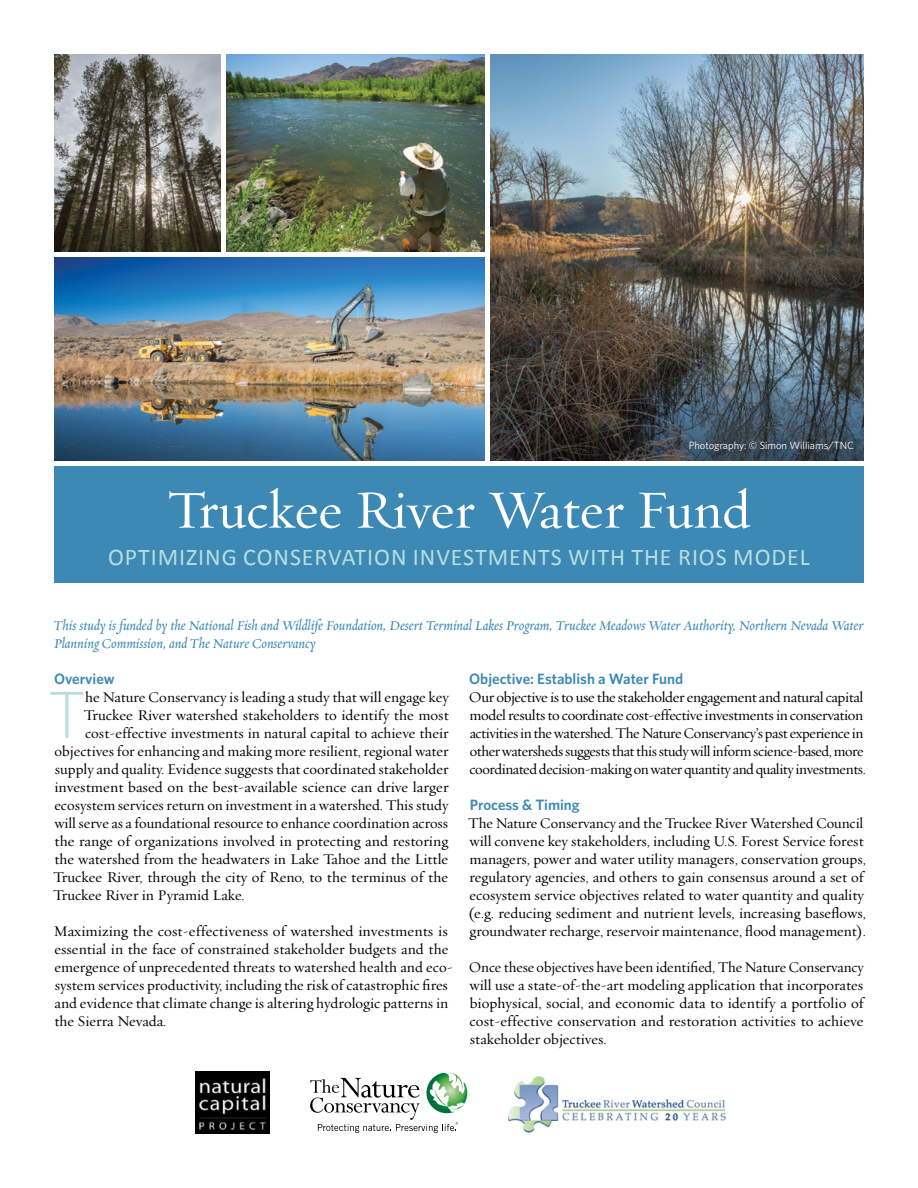
<style>
.page{position:relative;width:918px;height:1188px;background:#fff}
.page>*{position:absolute;margin:0;border:0;box-sizing:border-box;transform-origin:0 0}
.text{font:300 66.9px "Whitney";color:#b8dedf}
.t1{font:54px "Oakleaf";color:#fff}
.t2{font:24px "Calibri";letter-spacing:.04em;color:#b8dedf}
.text-2{font:15px/18px "Oakleaf";color:#000}
.text-3{font:15px/18px "Oakleaf";letter-spacing:-.03em;color:#000}
.text-4{font:italic 15px/18px "Oakleaf";color:#3b89b4}
.head1{font:600 15px "Whitney";color:#3b89b4}
.text-5{font:10.5px "Whitney";color:#fff}
</style>
<div class="page">
<svg style="left:310px;top:1072px;width:157px;height:61px"></svg>
<img style="left:508px;top:1076px;width:218px;height:57px">
<img style="left:196px;top:1072px;width:74px;height:62px">
<img style="left:54px;top:257px;width:431px;height:204px">
<img style="left:54px;top:54px;width:166px;height:197px">
<img style="left:226px;top:54px;width:259px;height:197px">
<img style="left:491px;top:54px;width:373px;height:407px">
<div style="left:54px;top:467px;width:810px;height:116px;background:#3b89b4"></div>
<p class="text-5" style="left:689px;top:439px;width:167px">Photography: © Simon Williams/TNC</p>
<p class="t1" style="left:167px;top:476px;width:585px">Truckee River Water Fund</p>
<p class="t2" style="left:108px;top:542px;width:703px">OPTIMIZING CONSERVATION INVESTMENTS WITH THE RIOS MODEL</p>
<p class="text-4" style="left:54px;top:616px;width:811px">This study is funded by the National Fish and Wildlife Foundation, Desert Terminal Lakes Program, Truckee Meadows Water Authority, Northern Nevada Water<br>Planning Commission, and The Nature Conservancy</p>
<p class="head1" style="left:54px;top:669px;width:62px">Overview</p>
<p class="text" style="left:48px;top:670px;width:39px">T</p>
<p class="text-2" style="left:85px;top:688px;width:365px">he Nature Conservancy is leading a study that will engage key</p>
<p class="head1" style="left:469px;top:669px;width:215px">Objective: Establish a Water Fund</p>
<p class="text-3" style="left:469px;top:688px;width:398px">Our objective is to use the stakeholder engagement and natural capital model results to coordinate cost-effective investments in conservation activities in the watershed. The Nature Conservancy’s past experience in other watersheds suggests that this study will inform science-based, more coordinated decision-making on water quantity and quality investments.</p>
<p class="head1" style="left:470px;top:795px;width:111px">Process &amp; Timing</p>
<p class="text-2" style="left:468px;top:814px;width:399px">The Nature Conservancy and the Truckee River Watershed Council will convene key stakeholders, including U.S. Forest Service forest managers, power and water utility managers, conservation groups, regulatory agencies, and others to gain consensus around a set of ecosystem service objectives related to water quantity and quality (e.g. reducing sediment and nutrient levels, increasing baseflows, groundwater recharge, reservoir maintenance, flood management).</p>
<p class="text-2" style="left:469px;top:958px;width:396px;text-align:justify">Once these objectives have been identified, The Nature Conservancy will use a state-of-the-art modeling application that incorporates biophysical, social, and economic data to identify a portfolio of cost-effective conservation and restoration activities to achieve stakeholder objectives.</p>
<p class="text-2" style="left:84px;top:706px;width:367px">Truckee River watershed stakeholders to identify the most</p>
<p class="text-2" style="left:85px;top:724px;width:365px">cost-effective investments in natural capital to achieve their</p>
<p class="text-2" style="left:55px;top:742px;width:396px">objectives for enhancing and making more resilient, regional water</p>
<p class="text-2" style="left:55px;top:760px;width:395px">supply and quality. Evidence suggests that coordinated stakeholder</p>
<p class="text-2" style="left:54px;top:778px;width:396px">investment based on the best-available science can drive larger</p>
<p class="text-2" style="left:54px;top:796px;width:396px">ecosystem services return on investment in a watershed. This study</p>
<p class="text-2" style="left:54px;top:814px;width:395px">will serve as a foundational resource to enhance coordination across</p>
<p class="text-2" style="left:54px;top:832px;width:395px">the range of organizations involved in protecting and restoring</p>
<p class="text-2" style="left:54px;top:850px;width:395px">the watershed from the headwaters in Lake Tahoe and the Little</p>
<p class="text-2" style="left:53px;top:868px;width:396px">Truckee River, through the city of Reno, to the terminus of the</p>
<p class="text-2" style="left:53px;top:886px;width:193px">Truckee River in Pyramid Lake.</p>
<p class="text-2" style="left:54px;top:922px;width:401px">Maximizing the cost-effectiveness of watershed investments is essential in the face of constrained stakeholder budgets and the emergence of unprecedented threats to watershed health and eco&shy;system services productivity, including the risk of catastrophic fires and evidence that climate change is altering hydrologic patterns in the Sierra Nevada.</p>
</div>
